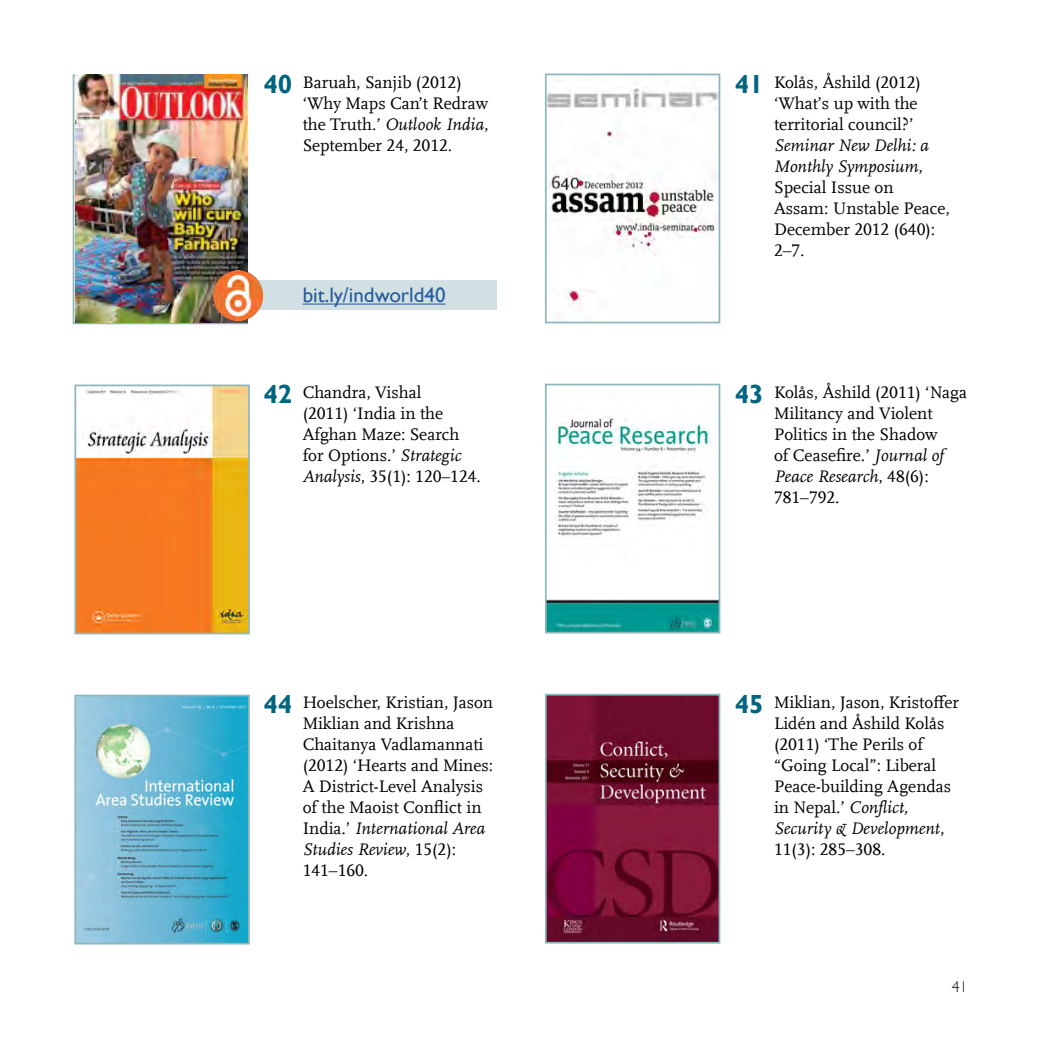
<style>
.page{position:relative;width:1042px;height:1042px;background:#fff}
.page>*{position:absolute;margin:0;border:0;box-sizing:border-box;transform-origin:0 0}
.t1{font:21px "Gill Sans";color:#275b9b}
.t2{font:17.5px/21px "Scala Offc Pro";color:#000}
.t3{font:300 15.75px "Gill Sans Std";color:#000}
.s1{font-family:"Gill Sans";font-weight:700;font-size:26.25px;color:#006580}
.s2{font-style:italic}
</style>
<div class="page">
<img style="left:548px;top:697px;width:169px;height:243px">
<div style="left:545px;top:694px;width:175px;height:249px;border:2px solid #8fb6bb"></div>
<img style="left:77px;top:697px;width:170px;height:244px">
<div style="left:74px;top:694px;width:176px;height:250px;border:2px solid #8fb6bb"></div>
<img style="left:548px;top:84px;width:169px;height:221px">
<div style="left:545px;top:74px;width:175px;height:249px;border:2px solid #8fb6bb"></div>
<img style="left:548px;top:416px;width:169px;height:214px">
<div style="left:545px;top:384px;width:175px;height:249px;border:2px solid #8fb6bb"></div>
<img style="left:77px;top:387px;width:170px;height:244px">
<div style="left:74px;top:384px;width:176px;height:250px;border:2px solid #8fb6bb"></div>
<img style="left:75px;top:74px;width:172px;height:249px">
<div style="left:248px;top:280px;width:248px;height:30px;background:#d3e0e3"></div>
<hr style="left:303px;top:303px;width:142px;height:2px;background:#275b9b">
<img style="left:213px;top:270px;width:50px;height:50px">
<p class="t2" style="left:303px;top:71px;width:187px;text-indent:-39px"><span class="s1">40</span> Baruah, Sanjib (2012) ‘Why Maps Can’t Redraw the Truth.’ <span class="s2">Outlook India</span>,<br>September 24, 2012.</p>
<p class="t2" style="left:774px;top:71px;width:148px;text-indent:-39px"><span class="s1">41</span> Kolås, Åshild (2012) ‘What’s up with the territorial council?’</p>
<p class="t2" style="left:774px;top:134px;width:177px"><span class="s2">Seminar New Delhi: a<br>Monthly Symposium</span>,<br>Special Issue on<br>Assam: Unstable Peace,<br>December 2012 (640):<br>2–7.</p>
<p class="t1" style="left:303px;top:283px;width:144px">bit.ly/indworld40</p>
<p class="t2" style="left:303px;top:381px;width:180px;text-indent:-39px"><span class="s1">42</span> Chandra, Vishal<br>(2011) ‘India in the<br>Afghan Maze: Search for Options.’ <span class="s2">Strategic<br>Analysis</span>, 35(1): 120–124.</p>
<p class="t2" style="left:774px;top:381px;width:194px;text-indent:-39px"><span class="s1">43</span> Kolås, Åshild (2011) ‘Naga<br>Militancy and Violent<br>Politics in the Shadow<br>of Ceasefire.’ <span class="s2">Journal of<br>Peace Research</span>, 48(6):<br>781–792.</p>
<p class="t2" style="left:303px;top:691px;width:192px;text-indent:-39px"><span class="s1">44</span> Hoelscher, Kristian, Jason<br>Miklian and Krishna<br>Chaitanya Vadlamannati (2012) ‘Hearts and Mines:<br>A District-Level Analysis of the Maoist Conflict in<br>India.’ <span class="s2">International Area<br>Studies Review</span>, 15(2):<br>141–160.</p>
<p class="t2" style="left:774px;top:691px;width:187px;text-indent:-39px"><span class="s1">45</span> Miklian, Jason, Kristoffer<br>Lidén and Åshild Kolås (2011) ‘The Perils of “Going Local”: Liberal<br>Peace-building Agendas in Nepal.’ <span class="s2">Conflict,<br>Security &amp; Development</span>,<br>11(3): 285–308.</p>
<p class="t3" style="left:952px;top:978px;width:17px">41</p>
</div>
